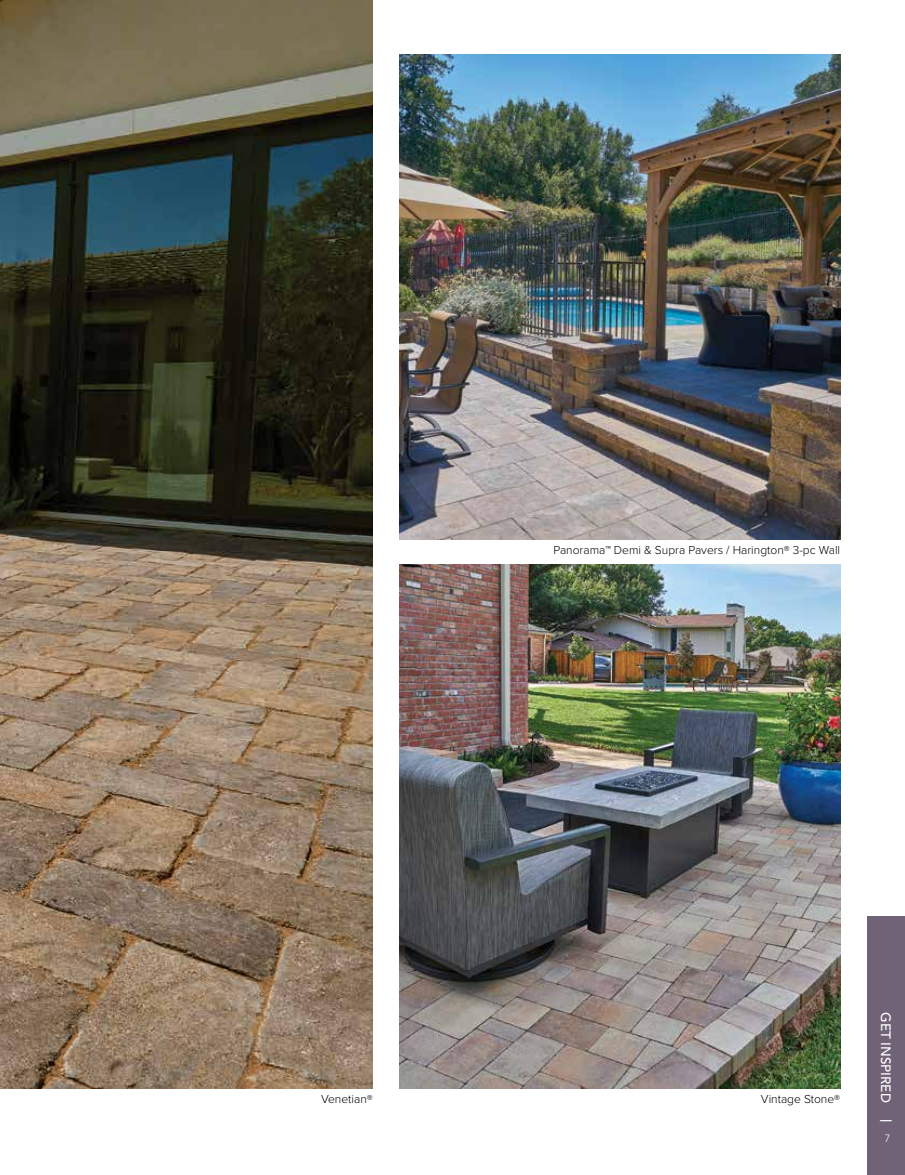
<style>
.page{position:relative;width:905px;height:1175px;background:#fff}
.page>*{position:absolute;margin:0;border:0;box-sizing:border-box;transform-origin:0 0}
.t1{font:500 15px "Avenir";color:#fff}
.t2{font:500 13.5px "Avenir";color:#fff}
.t3{font:300 12px "Proxima Nova";color:#000}
.t4{font:300 10.5px "Avenir";color:#fff}
</style>
<div class="page">
<img style="left:0;top:0;width:373px;height:1088px">
<img style="left:399px;top:54px;width:441px;height:485px">
<img style="left:399px;top:565px;width:441px;height:523px">
<div style="left:867px;top:916px;width:37px;height:258px;background:#706378"></div>
<p class="t3" style="left:553px;top:543px;width:288px">Panorama™ Demi &amp; Supra Pavers / Harington® 3-pc Wall</p>
<p class="t3" style="left:321px;top:1092px;width:53px">Venetian®</p>
<p class="t3" style="left:761px;top:1092px;width:81px">Vintage Stone®</p>
<p class="t2" style="left:893px;top:1012px;width:92px;rotate:90deg">GET INSPIRED</p>
<p class="t1" style="left:894px;top:1118px;width:5px;rotate:90deg">|</p>
<p class="t4" style="left:884px;top:1132px;width:7px">7</p>
</div>
